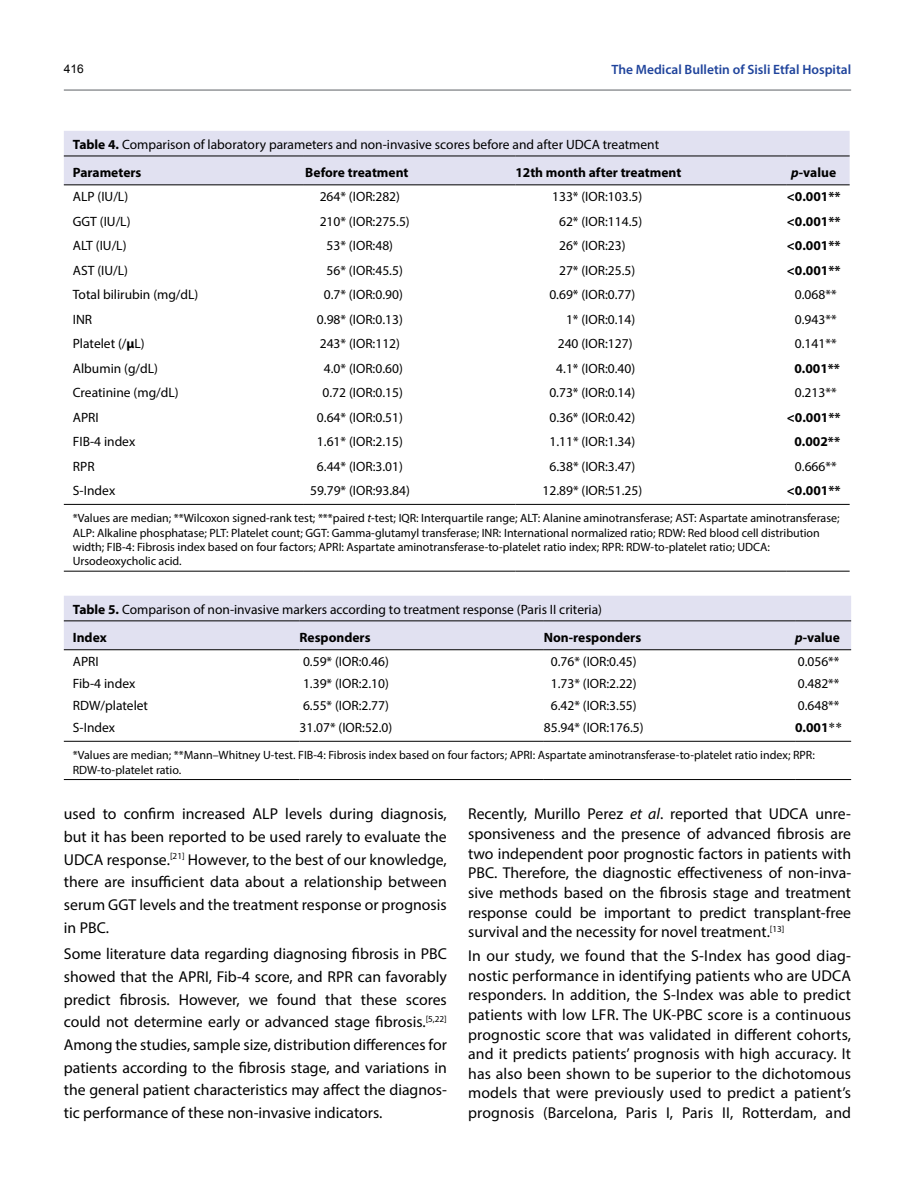
<style>
.page{position:relative;width:915px;height:1191px;background:#fff}
.page>*{position:absolute;margin:0;border:0;box-sizing:border-box;transform-origin:0 0}
.t1{font:15.75px/19.6px "Myriad Pro";color:#000;text-align:justify}
.t2{font:13.5px/28px "Myriad Pro";color:#000}
.t3{font:700 13.5px "Myriad Pro";color:#000}
.t4{font:600 13.5px "Myriad Pro";color:#20449c}
.t5{font:12px/14.2px "Myriad Pro";color:#000}
.t6{font:12px "Arial";color:#000}
.s1{font-weight:700}
.s2{font-style:italic}
.s3{font-family:"Times New Roman";font-weight:400}
</style>
<div class="page">
<hr style="left:64px;top:89px;width:786px;height:2px;background:#939598">
<div style="left:64px;top:131px;width:785px;height:53px;background:#e1e1f1"></div>
<hr style="left:64px;top:504px;width:240px;height:1px;background:#000">
<hr style="left:304px;top:504px;width:211px;height:1px;background:#000">
<hr style="left:515px;top:504px;width:271px;height:1px;background:#000">
<hr style="left:786px;top:504px;width:63px;height:1px;background:#000">
<hr style="left:64px;top:571px;width:240px;height:1px;background:#000">
<hr style="left:304px;top:571px;width:211px;height:1px;background:#000">
<hr style="left:515px;top:571px;width:271px;height:1px;background:#000">
<hr style="left:786px;top:571px;width:63px;height:1px;background:#000">
<hr style="left:64px;top:184px;width:240px;height:1px;background:#000">
<hr style="left:304px;top:184px;width:211px;height:1px;background:#000">
<hr style="left:515px;top:184px;width:271px;height:1px;background:#000">
<hr style="left:786px;top:184px;width:63px;height:1px;background:#000">
<hr style="left:64px;top:156px;width:240px;height:1px;background:#000">
<hr style="left:304px;top:156px;width:211px;height:1px;background:#000">
<hr style="left:515px;top:156px;width:271px;height:1px;background:#000">
<hr style="left:786px;top:156px;width:63px;height:1px;background:#000">
<div style="left:64px;top:596px;width:786px;height:53px;background:#e1e1f1"></div>
<hr style="left:64px;top:741px;width:235px;height:1px;background:#000">
<hr style="left:299px;top:741px;width:244px;height:1px;background:#000">
<hr style="left:543px;top:741px;width:251px;height:1px;background:#000">
<hr style="left:794px;top:741px;width:56px;height:1px;background:#000">
<hr style="left:64px;top:779px;width:235px;height:1px;background:#000">
<hr style="left:299px;top:779px;width:244px;height:1px;background:#000">
<hr style="left:543px;top:779px;width:251px;height:1px;background:#000">
<hr style="left:794px;top:779px;width:56px;height:1px;background:#000">
<hr style="left:64px;top:620px;width:235px;height:1px;background:#000">
<hr style="left:299px;top:620px;width:244px;height:1px;background:#000">
<hr style="left:543px;top:620px;width:251px;height:1px;background:#000">
<hr style="left:794px;top:620px;width:56px;height:1px;background:#000">
<hr style="left:64px;top:649px;width:235px;height:1px;background:#000">
<hr style="left:299px;top:649px;width:244px;height:1px;background:#000">
<hr style="left:543px;top:649px;width:251px;height:1px;background:#000">
<hr style="left:794px;top:649px;width:56px;height:1px;background:#000">
<p class="t6" style="left:64px;top:60px;width:22px">416</p>
<p class="t4" style="left:611px;top:61px;width:241px">The Medical Bulletin of Sisli Etfal Hospital</p>
<p class="t2" style="left:73px;top:130px;width:587px"><span class="s1">Table 4.</span> Comparison of laboratory parameters and non-invasive scores before and after UDCA treatment<br><span class="s1">Parameters</span></p>
<p class="t3" style="left:305px;top:164px;width:105px">Before treatment</p>
<p class="t3" style="left:515px;top:164px;width:167px">12th month after treatment</p>
<p class="t3" style="left:791px;top:164px;width:46px"><span class="s2">p</span>-value</p>
<p class="t2" style="left:73px;top:182px;width:57px">ALP (IU/L)</p>
<p class="t2" style="left:319px;top:182px;width:82px">264* (IOR:282)</p>
<p class="t2" style="left:552px;top:182px;width:91px">133* (IOR:103.5)</p>
<p class="t3" style="left:786px;top:188px;width:55px">&lt;0.001**</p>
<p class="t2" style="left:73px;top:207px;width:59px">GGT (IU/L)</p>
<p class="t2" style="left:319px;top:207px;width:91px">210* (IOR:275.5)</p>
<p class="t2" style="left:559px;top:207px;width:85px">62* (IOR:114.5)</p>
<p class="t3" style="left:786px;top:212px;width:55px">&lt;0.001**</p>
<p class="t2" style="left:73px;top:231px;width:55px">ALT (IU/L)</p>
<p class="t2" style="left:326px;top:231px;width:68px">53* (IOR:48)</p>
<p class="t2" style="left:559px;top:231px;width:68px">26* (IOR:23)</p>
<p class="t3" style="left:786px;top:237px;width:55px">&lt;0.001**</p>
<p class="t2" style="left:73px;top:256px;width:57px">AST (IU/L)</p>
<p class="t2" style="left:326px;top:256px;width:78px">56* (IOR:45.5)</p>
<p class="t2" style="left:559px;top:256px;width:78px">27* (IOR:25.5)</p>
<p class="t3" style="left:786px;top:261px;width:55px">&lt;0.001**</p>
<p class="t2" style="left:73px;top:280px;width:127px">Total bilirubin (mg/dL)</p>
<p class="t2" style="left:324px;top:280px;width:80px">0.7* (IOR:0.90)</p>
<p class="t2" style="left:549px;top:280px;width:87px">0.69* (IOR:0.77)</p>
<p class="t2" style="left:794px;top:280px;width:43px">0.068**</p>
<p class="t2" style="left:73px;top:305px;width:21px">INR</p>
<p class="t2" style="left:317px;top:305px;width:87px">0.98* (IOR:0.13)</p>
<p class="t2" style="left:566px;top:305px;width:71px">1* (IOR:0.14)</p>
<p class="t2" style="left:794px;top:305px;width:43px">0.943**</p>
<p class="t2" style="left:73px;top:329px;width:73px">Platelet (/<span class="s1">μ</span>L)</p>
<p class="t2" style="left:319px;top:329px;width:82px">243* (IOR:112)</p>
<p class="t2" style="left:557px;top:329px;width:76px">240 (IOR:127)</p>
<p class="t2" style="left:794px;top:329px;width:43px">0.141**</p>
<p class="t2" style="left:73px;top:354px;width:87px">Albumin (g/dL)</p>
<p class="t2" style="left:324px;top:354px;width:80px">4.0* (IOR:0.60)</p>
<p class="t2" style="left:556px;top:354px;width:80px">4.1* (IOR:0.40)</p>
<p class="t3" style="left:794px;top:359px;width:47px">0.001**</p>
<p class="t2" style="left:73px;top:378px;width:107px">Creatinine (mg/dL)</p>
<p class="t2" style="left:322px;top:378px;width:82px">0.72 (IOR:0.15)</p>
<p class="t2" style="left:549px;top:378px;width:87px">0.73* (IOR:0.14)</p>
<p class="t2" style="left:794px;top:378px;width:43px">0.213**</p>
<p class="t2" style="left:73px;top:403px;width:27px">APRI</p>
<p class="t2" style="left:317px;top:403px;width:87px">0.64* (IOR:0.51)</p>
<p class="t2" style="left:549px;top:403px;width:87px">0.36* (IOR:0.42)</p>
<p class="t3" style="left:786px;top:408px;width:55px">&lt;0.001**</p>
<p class="t2" style="left:73px;top:427px;width:64px">FIB-4 index</p>
<p class="t2" style="left:317px;top:427px;width:87px">1.61* (IOR:2.15)</p>
<p class="t2" style="left:549px;top:427px;width:87px">1.11* (IOR:1.34)</p>
<p class="t3" style="left:794px;top:433px;width:47px">0.002**</p>
<p class="t2" style="left:73px;top:452px;width:23px">RPR</p>
<p class="t2" style="left:317px;top:452px;width:87px">6.44* (IOR:3.01)</p>
<p class="t2" style="left:549px;top:452px;width:87px">6.38* (IOR:3.47)</p>
<p class="t2" style="left:794px;top:452px;width:43px">0.666**</p>
<p class="t2" style="left:73px;top:476px;width:44px">S-Index</p>
<p class="t2" style="left:310px;top:476px;width:101px">59.79* (IOR:93.84)</p>
<p class="t2" style="left:542px;top:476px;width:101px">12.89* (IOR:51.25)</p>
<p class="t3" style="left:786px;top:482px;width:55px">&lt;0.001**</p>
<p class="t5" style="left:73px;top:511px;width:768px">*Values are median; **Wilcoxon signed-rank test; ***paired <span class="s2">t</span>-test; IQR: Interquartile range; ALT: Alanine aminotransferase; AST: Aspartate aminotransferase; ALP: Alkaline phosphatase; PLT: Platelet count; GGT: Gamma-glutamyl transferase; INR: International normalized ratio; RDW: Red blood cell distribution width; FIB-4: Fibrosis index based on four factors; APRI: Aspartate aminotransferase-to-platelet ratio index; RPR: RDW-to-platelet ratio; UDCA:<br>Ursodeoxycholic acid.</p>
<p class="t2" style="left:73px;top:595px;width:530px"><span class="s1">Table 5.</span> Comparison of non-invasive markers according to treatment response (Paris II criteria)<br><span class="s1">Index</span></p>
<p class="t3" style="left:299px;top:629px;width:72px">Responders</p>
<p class="t3" style="left:543px;top:629px;width:99px">Non-responders</p>
<p class="t3" style="left:794px;top:629px;width:46px"><span class="s2">p</span>-value</p>
<p class="t2" style="left:73px;top:647px;width:27px">APRI</p>
<p class="t2" style="left:303px;top:647px;width:87px">0.59* (IOR:0.46)</p>
<p class="t2" style="left:550px;top:647px;width:87px">0.76* (IOR:0.45)</p>
<p class="t2" style="left:797px;top:647px;width:43px">0.056**</p>
<p class="t2" style="left:73px;top:669px;width:64px">Fib-4 index</p>
<p class="t2" style="left:303px;top:669px;width:87px">1.39* (IOR:2.10)</p>
<p class="t2" style="left:550px;top:669px;width:87px">1.73* (IOR:2.22)</p>
<p class="t2" style="left:797px;top:669px;width:43px">0.482**</p>
<p class="t2" style="left:73px;top:691px;width:77px">RDW/platelet</p>
<p class="t2" style="left:303px;top:691px;width:87px">6.55* (IOR:2.77)</p>
<p class="t2" style="left:550px;top:691px;width:87px">6.42* (IOR:3.55)</p>
<p class="t2" style="left:797px;top:691px;width:43px">0.648**</p>
<p class="t2" style="left:73px;top:713px;width:44px">S-Index</p>
<p class="t2" style="left:299px;top:713px;width:94px">31.07* (IOR:52.0)</p>
<p class="t2" style="left:543px;top:713px;width:101px">85.94* (IOR:176.5)</p>
<p class="t3" style="left:794px;top:719px;width:48px">0.001<span class="s3">**</span></p>
<p class="t5" style="left:73px;top:748px;width:743px">*Values are median; **Mann–Whitney U-test. FIB-4: Fibrosis index based on four factors; APRI: Aspartate aminotransferase-to-platelet ratio index; RPR:<br>RDW-to-platelet ratio.</p>
<p class="t1" style="left:64px;top:802px;width:384px;line-height:22.6px">used to confirm increased ALP levels during diagnosis, but it has been reported to be used rarely to evaluate the UDCA response.<sup>[21]</sup> However, to the best of our knowledge, there are insufficient data about a relationship between serum GGT levels and the treatment response or prognosis in PBC.</p>
<p class="t1" style="left:64px;top:942px;width:384px;line-height:22.6px">Some literature data regarding diagnosing fibrosis in PBC showed that the APRI, Fib-4 score, and RPR can favorably predict fibrosis. However, we found that these scores could not determine early or advanced stage fibrosis.<sup>[5,22] </sup>Among the studies, sample size, distribution differences for patients according to the fibrosis stage, and variations in the general patient characteristics may affect the diagnos&shy;tic performance of these non-invasive indicators.</p>
<p class="t1" style="left:468px;top:804px;width:384px">Recently, Murillo Perez <span class="s2">et al</span>. reported that UDCA unre&shy;sponsiveness and the presence of advanced fibrosis are two independent poor prognostic factors in patients with PBC. Therefore, the diagnostic effectiveness of non-inva&shy;sive methods based on the fibrosis stage and treatment response could be important to predict transplant-free survival and the necessity for novel treatment.<sup>[13]</sup></p>
<p class="t1" style="left:468px;top:945px;width:384px">In our study, we found that the S-Index has good diag&shy;nostic performance in identifying patients who are UDCA responders. In addition, the S-Index was able to predict patients with low LFR. The UK-PBC score is a continuous prognostic score that was validated in different cohorts, and it predicts patients’ prognosis with high accuracy. It has also been shown to be superior to the dichotomous models that were previously used to predict a patient’s prognosis (Barcelona, Paris I, Paris II, Rotterdam, and</p>
</div>
